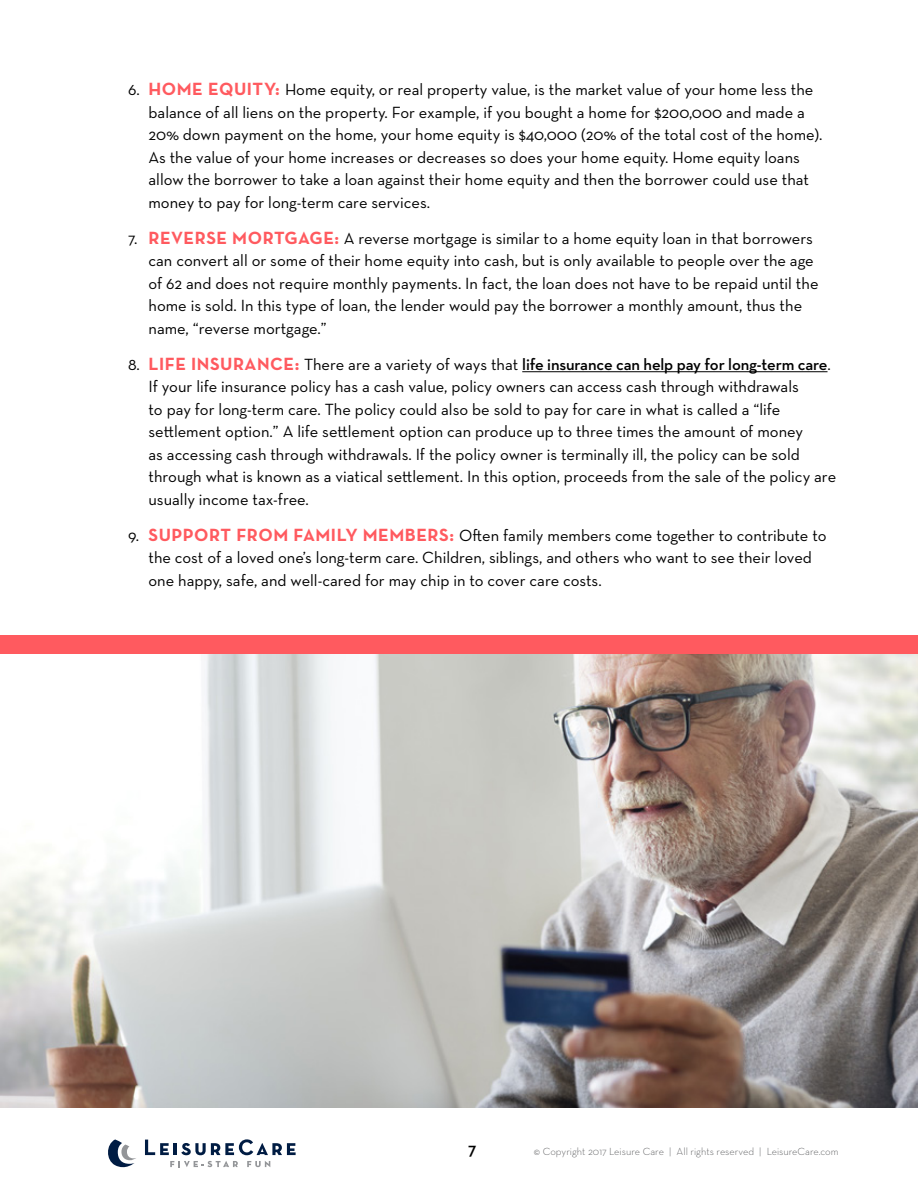
<style>
.page{position:relative;width:918px;height:1188px;background:#fff}
.page>*{position:absolute;margin:0;border:0;box-sizing:border-box;transform-origin:0 0}
.t1{font:600 18px "Neutraface Text";color:#000}
.t2{font:16.5px/22.5px "Neutraface Text";color:#000}
.t3{font:300 10.5px "Neutraface Text";color:#58595b}
.s1{font-weight:700;font-size:18px;color:#ff5a5f}
.s2{font-weight:600}
</style>
<div class="page">
<svg style="left:108px;top:1139px;width:28px;height:28px"></svg>
<svg style="left:145px;top:1139px;width:151px;height:16px"></svg>
<svg style="left:170px;top:1161px;width:68px;height:6px"></svg>
<svg style="left:247px;top:1161px;width:23px;height:6px"></svg>
<div style="left:0;top:636px;width:918px;height:30px;background:#ff5a5f"></div>
<hr style="left:522px;top:371px;width:306px;height:1px;background:#000">
<img style="left:0;top:654px;width:918px;height:453px">
<p class="t2" style="left:149px;top:78px;width:676px;text-indent:-20px">6. <span class="s1">HOME EQUITY:</span> Home equity, or real property value, is the market value of your home less the balance of all liens on the property. For example, if you bought a home for $200,000 and made a 20% down payment on the home, your home equity is $40,000 (20% of the total cost of the home).<br>As the value of your home increases or decreases so does your home equity. Home equity loans allow the borrower to take a loan against their home equity and then the borrower could use that money to pay for long-term care services.</p>
<p class="t2" style="left:149px;top:226px;width:672px;text-indent:-20px">7. <span class="s1">REVERSE MORTGAGE:</span> A reverse mortgage is similar to a home equity loan in that borrowers can convert all or some of their home equity into cash, but is only available to people over the age of 62 and does not require monthly payments. In fact, the loan does not have to be repaid until the home is sold. In this type of loan, the lender would pay the borrower a monthly amount, thus the name, “reverse mortgage.”</p>
<p class="t2" style="left:148px;top:352px;width:689px;text-indent:-20px">8. <span class="s1">LIFE INSURANCE:</span> There are a variety of ways that <span class="s2">life insurance can help pay for long-term care</span>.<br>If your life insurance policy has a cash value, policy owners can access cash through withdrawals<br>to pay for long-term care. The policy could also be sold to pay for care in what is called a “life settlement option.” A life settlement option can produce up to three times the amount of money<br>as accessing cash through withdrawals. If the policy owner is terminally ill, the policy can be sold through what is known as a viatical settlement. In this option, proceeds from the sale of the policy are usually income tax-free.</p>
<p class="t2" style="left:148px;top:523px;width:680px;text-indent:-20px">9. <span class="s1">SUPPORT FROM FAMILY MEMBERS:</span> Often family members come together to contribute to the cost of a loved one’s long-term care. Children, siblings, and others who want to see their loved one happy, safe, and well-cared for may chip in to cover care costs.</p>
<p class="t1" style="left:468px;top:1138px;width:10px">7</p>
<p class="t3" style="left:534px;top:1145px;width:306px">© Copyright 2017 Leisure Care | All rights reserved | LeisureCare.com</p>
</div>
